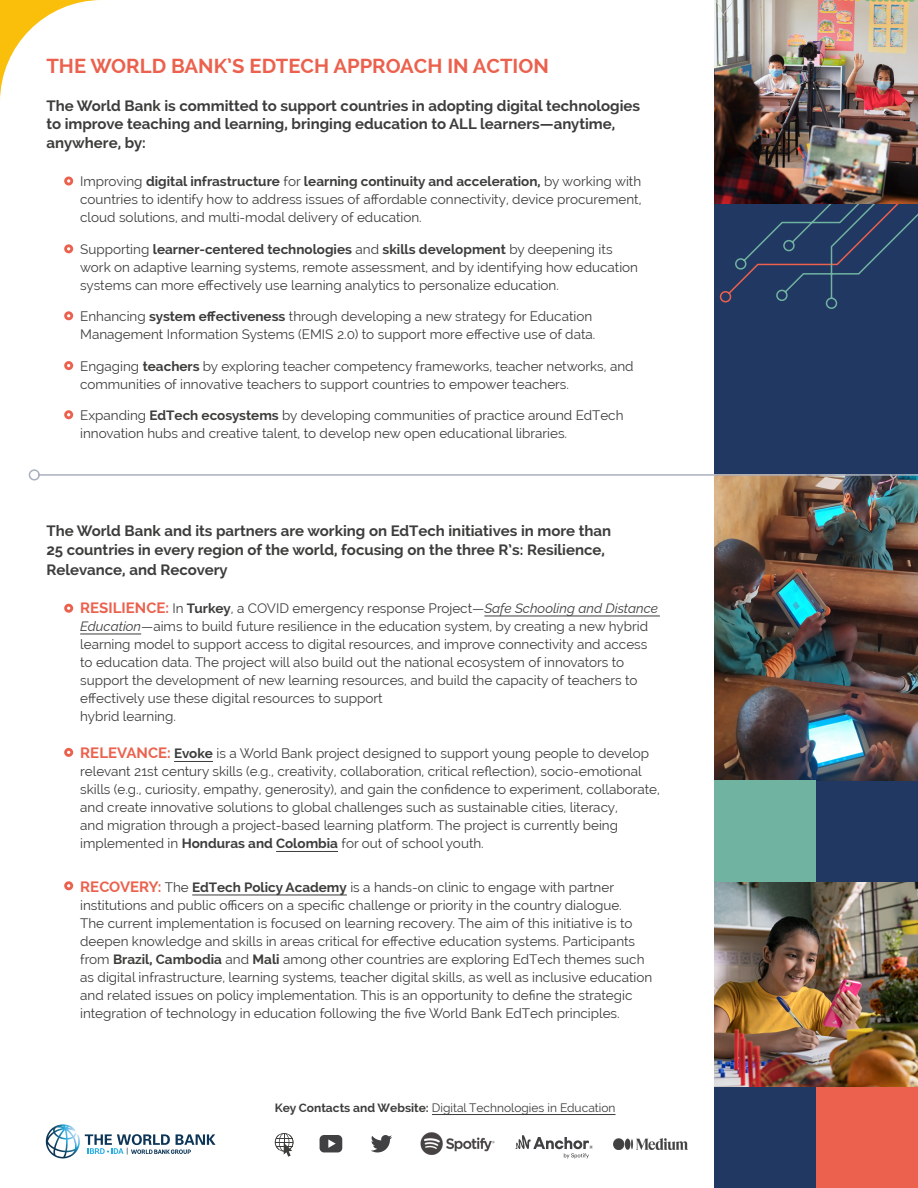
<style>
.page{position:relative;width:918px;height:1188px;background:#fff}
.page>*{position:absolute;margin:0;border:0;box-sizing:border-box;transform-origin:0 0}
.t1{font:700 20.25px "Raleway";color:#eb614d}
.t2{font:700 15px/19.5px "Raleway";color:#3d3d3b}
.t3{font:13.5px/18px "Raleway";color:#3d3d3b}
.t4{font:12px "Raleway";color:#3d3d3b}
.s1{font-weight:700}
.s2{font-weight:700;font-size:15px;color:#eb614d}
.s3{font-weight:100;font-style:italic}
</style>
<div class="page">
<div style="left:714px;top:0;width:204px;height:1188px;background:#213863"></div>
<svg style="left:719px;top:204px;width:199px;height:105px"></svg>
<hr style="left:484px;top:616px;width:176px;height:1px;background:#3d3d3b">
<hr style="left:80px;top:634px;width:61px;height:1px;background:#3d3d3b">
<hr style="left:174px;top:761px;width:39px;height:1px;background:#3d3d3b">
<hr style="left:276px;top:851px;width:62px;height:1px;background:#3d3d3b">
<hr style="left:192px;top:895px;width:155px;height:1px;background:#3d3d3b">
<svg style="left:46px;top:1124px;width:170px;height:34px"></svg>
<div style="left:816px;top:1086px;width:102px;height:102px;background:#eb614d"></div>
<svg style="left:0;top:0;width:99px;height:99px"></svg>
<hr style="left:432px;top:1114px;width:184px;height:1px;background:#3d3d3b">
<svg style="left:64px;top:177px;width:9px;height:9px"></svg>
<svg style="left:64px;top:604px;width:9px;height:9px"></svg>
<svg style="left:64px;top:244px;width:9px;height:9px"></svg>
<svg style="left:64px;top:748px;width:9px;height:9px"></svg>
<svg style="left:64px;top:311px;width:9px;height:9px"></svg>
<svg style="left:64px;top:881px;width:9px;height:9px"></svg>
<svg style="left:64px;top:361px;width:9px;height:9px"></svg>
<svg style="left:64px;top:410px;width:9px;height:9px"></svg>
<img style="left:714px;top:882px;width:204px;height:204px">
<img style="left:714px;top:481px;width:204px;height:299px">
<div style="left:714px;top:780px;width:102px;height:102px;background:#70b3a1"></div>
<img style="left:714px;top:0;width:204px;height:204px">
<svg style="left:28px;top:469px;width:890px;height:12px"></svg>
<svg style="left:371px;top:1135px;width:21px;height:17px"></svg>
<svg style="left:515px;top:1135px;width:78px;height:23px"></svg>
<svg style="left:320px;top:1135px;width:22px;height:17px"></svg>
<img style="left:421px;top:1133px;width:74px;height:22px">
<img style="left:614px;top:1138px;width:74px;height:11px">
<svg style="left:275px;top:1133px;width:18px;height:24px"></svg>
<h1 class="t1" style="left:46px;top:54px;width:504px">THE WORLD BANK’S EDTECH APPROACH IN ACTION</h1>
<p class="t2" style="left:46px;top:96px;width:595px;line-height:18px">The World Bank is committed to support countries in adopting digital technologies to improve teaching and learning, bringing education to ALL learners—anytime,</p>
<p class="t2" style="left:46px;top:133px;width:101px">anywhere, by:</p>
<p class="t3" style="left:80px;top:172px;width:563px;text-align:justify">Improving <span class="s1">digital infrastructure</span> for <span class="s1">learning continuity and acceleration,</span> by working with countries to identify how to address issues of affordable connectivity, device procurement, cloud solutions, and multi-modal delivery of education.</p>
<p class="t3" style="left:80px;top:240px;width:559px">Supporting <span class="s1">learner-centered technologies</span> and <span class="s1">skills development</span> by deepening its work on adaptive learning systems, remote assessment, and by identifying how education systems can more effectively use learning analytics to personalize education.</p>
<p class="t3" style="left:80px;top:307px;width:517px">Enhancing <span class="s1">system effectiveness</span> through developing a new strategy for Education<br>Management Information Systems (EMIS 2.0) to support more effective use of data.</p>
<p class="t3" style="left:80px;top:357px;width:555px">Engaging <span class="s1">teachers</span> by exploring teacher competency frameworks, teacher networks, and communities of innovative teachers to support countries to empower teachers.</p>
<p class="t3" style="left:80px;top:406px;width:545px">Expanding <span class="s1">EdTech ecosystems</span> by developing communities of practice around EdTech innovation hubs and creative talent, to develop new open educational libraries.</p>
<p class="t2" style="left:46px;top:521px;width:566px">The World Bank and its partners are working on EdTech initiatives in more than<br>25 countries in every region of the world, focusing on the three R’s: Resilience,<br>Relevance, and Recovery</p>
<p class="t3" style="left:80px;top:599px;width:579px"><span class="s2">RESILIENCE:</span> In <span class="s1">Turkey</span>, a COVID emergency response Project—<span class="s3">Safe Schooling and Distance Education</span>—aims to build future resilience in the education system, by creating a new hybrid learning model to support access to digital resources, and improve connectivity and access to education data. The project will also build out the national ecosystem of innovators to support the development of new learning resources, and build the capacity of teachers to effectively use these digital resources to support<br>hybrid learning.</p>
<p class="t3" style="left:80px;top:745px;width:581px"><span class="s2">RELEVANCE:</span> <span class="s1">Evoke</span> is a World Bank project designed to support young people to develop relevant 21st century skills (e.g., creativity, collaboration, critical reflection), socio-emotional skills (e.g., curiosity, empathy, generosity), and gain the confidence to experiment, collaborate, and create innovative solutions to global challenges such as sustainable cities, literacy,<br>and migration through a project-based learning platform. The project is currently being implemented in <span class="s1">Honduras and Colombia</span> for out of school youth.</p>
<p class="t3" style="left:80px;top:878px;width:574px"><span class="s2">RECOVERY:</span> The <span class="s1">EdTech Policy Academy</span> is a hands-on clinic to engage with partner institutions and public officers on a specific challenge or priority in the country dialogue.<br>The current implementation is focused on learning recovery. The aim of this initiative is to deepen knowledge and skills in areas critical for effective education systems. Participants from <span class="s1">Brazil, Cambodia</span> and <span class="s1">Mali</span> among other countries are exploring EdTech themes such as digital infrastructure, learning systems, teacher digital skills, as well as inclusive education and related issues on policy implementation. This is an opportunity to define the strategic integration of technology in education following the five World Bank EdTech principles.</p>
<p class="t4" style="left:275px;top:1100px;width:342px"><span class="s1">Key Contacts and Website:</span> Digital Technologies in Education</p>
</div>
